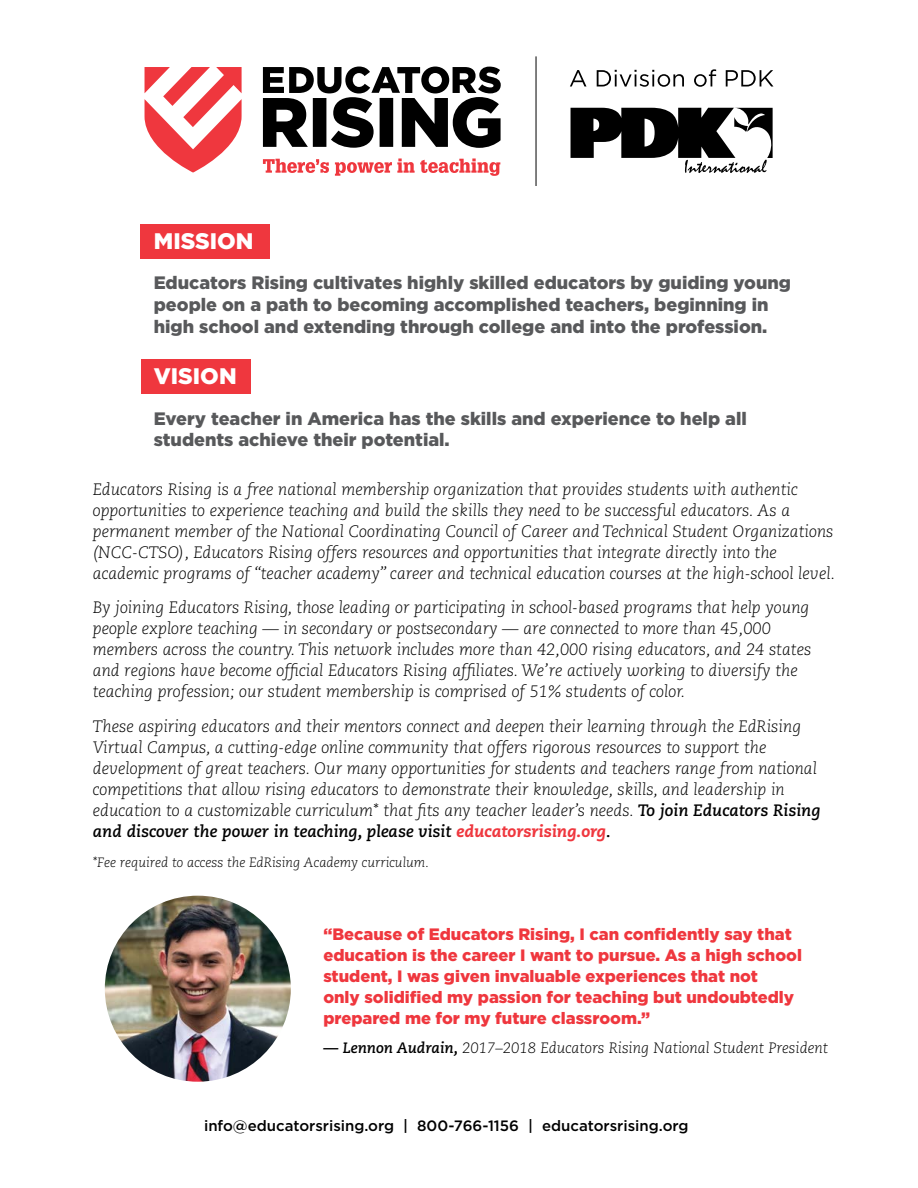
<style>
.page{position:relative;width:918px;height:1188px;background:#fff}
.page>*{position:absolute;margin:0;border:0;box-sizing:border-box;transform-origin:0 0}
.t1{font:900 22.5px "Gotham";color:#fff}
.t2{font:900 18px/21.6px "Gotham";color:#58595b}
.t3{font:italic 300 16.5px/21px "Caecilia LT Std";color:#000}
.t4{font:900 16.5px/21px "Gotham";color:#ef373e}
.t5{font:italic 700 16.5px "Caecilia LT Pro 76";color:#000}
.t6{font:italic 300 15px "Caecilia LT Std";color:#000}
.t7{font:500 15px "Gotham";color:#000}
.t8{font:italic 300 13.5px "Caecilia LT Std";color:#000}
.s1{font-family:"Caecilia LT Pro 76";font-weight:700}
.s2{font-family:"Caecilia LT Pro 86";font-weight:800;color:#ef373e}
</style>
<div class="page">
<div style="left:141px;top:359px;width:110px;height:35px;background:#ef373e"></div>
<div style="left:141px;top:224px;width:129px;height:35px;background:#ef373e"></div>
<svg style="left:571px;top:108px;width:202px;height:65px"></svg>
<svg style="left:570px;top:70px;width:16px;height:16px"></svg>
<svg style="left:597px;top:70px;width:87px;height:17px"></svg>
<svg style="left:694px;top:69px;width:22px;height:18px"></svg>
<svg style="left:726px;top:70px;width:47px;height:16px"></svg>
<hr style="left:536px;top:56px;width:1px;height:130px;background:#000">
<svg style="left:263px;top:158px;width:237px;height:18px"></svg>
<svg style="left:263px;top:67px;width:238px;height:81px"></svg>
<svg style="left:145px;top:67px;width:97px;height:106px"></svg>
<img style="left:105px;top:896px;width:186px;height:186px;border-radius:93px">
<h1 class="t1" style="left:154px;top:226px;width:101px">MISSION</h1>
<p class="t2" style="left:154px;top:272px;width:639px">Educators Rising cultivates highly skilled educators by guiding young people on a path to becoming accomplished teachers, beginning in high school and extending through college and into the profession.</p>
<h1 class="t1" style="left:154px;top:361px;width:84px">VISION</h1>
<p class="t2" style="left:154px;top:407px;width:595px">Every teacher in America has the skills and experience to help all students achieve their potential.</p>
<p class="t3" style="left:93px;top:479px;width:744px">Educators Rising is a free national membership organization that provides students with authentic opportunities to experience teaching and build the skills they need to be successful educators. As a permanent member of the National Coordinating Council of Career and Technical Student Organizations (NCC-CTSO), Educators Rising offers resources and opportunities that integrate directly into the academic programs of “teacher academy” career and technical education courses at the high-school level.</p>
<p class="t3" style="left:93px;top:598px;width:720px">By joining Educators Rising, those leading or participating in school-based programs that help young people explore teaching — in secondary or postsecondary — are connected to more than 45,000 members across the country. This network includes more than 42,000 rising educators, and 24 states and regions have become official Educators Rising affiliates. We’re actively working to diversify the teaching profession; our student membership is comprised of 51% students of color.</p>
<p class="t3" style="left:93px;top:716px;width:729px">These aspiring educators and their mentors connect and deepen their learning through the EdRising Virtual Campus, a cutting-edge online community that offers rigorous resources to support the development of great teachers. Our many opportunities for students and teachers range from national competitions that allow rising educators to demonstrate their knowledge, skills, and leadership in education to a customizable curriculum* that fits any teacher leader’s needs. <span class="s1">To join Educators Rising</span></p>
<p class="t5" style="left:93px;top:820px;width:520px">and discover the power in teaching, please visit <span class="s2">educatorsrising.org</span>.</p>
<p class="t8" style="left:93px;top:855px;width:338px">*Fee required to access the EdRising Academy curriculum.</p>
<p class="t4" style="left:323px;top:923px;width:480px">“Because of Educators Rising, I can confidently say that education is the career I want to pursue. As a high school student, I was given invaluable experiences that not<br>only solidified my passion for teaching but undoubtedly prepared me for my future classroom.”</p>
<p class="t6" style="left:323px;top:1039px;width:506px"><span class="s1">— Lennon Audrain,</span> 2017–2018 Educators Rising National Student President</p>
<p class="t7" style="left:204px;top:1116px;width:486px">info@educatorsrising.org | 800-766-1156 | educatorsrising.org</p>
</div>
